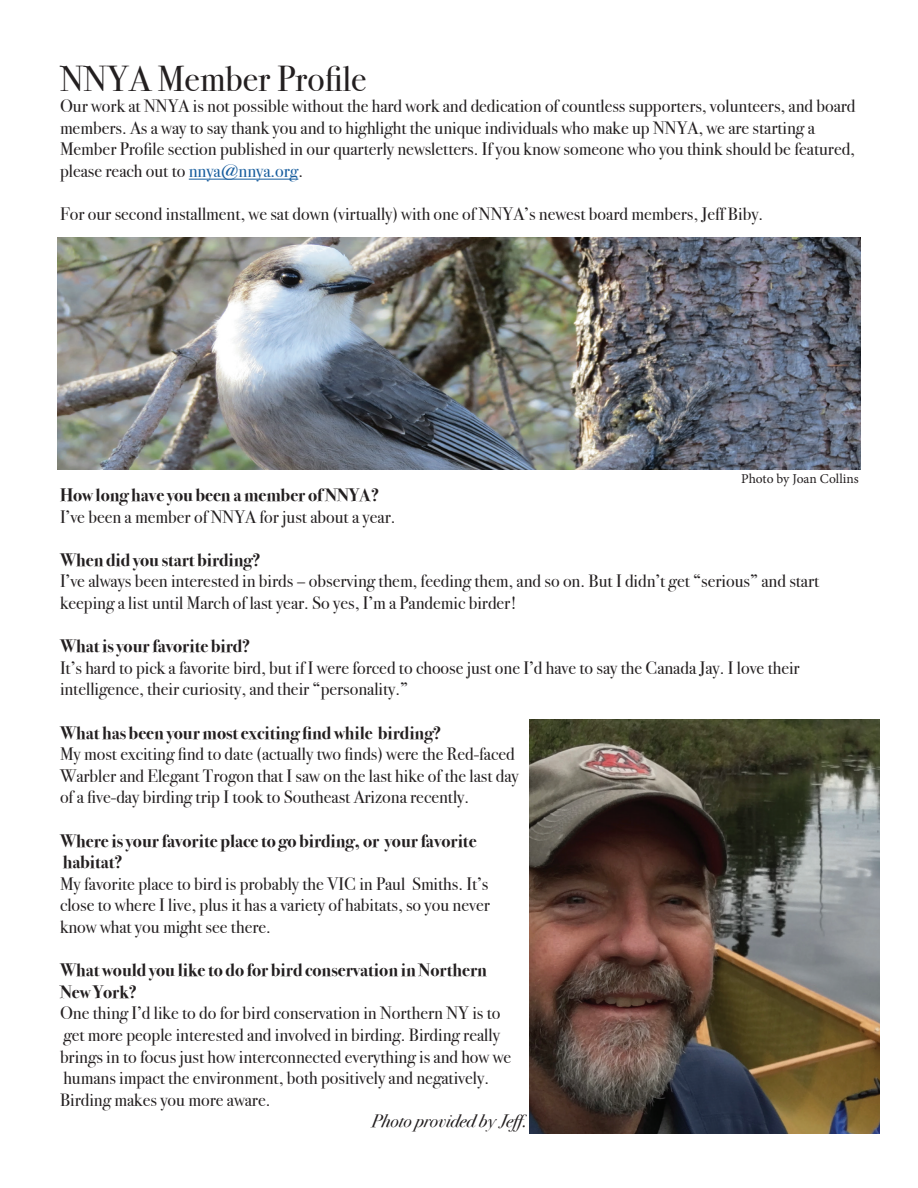
<style>
.page{position:relative;width:918px;height:1188px;background:#fff}
.page>*{position:absolute;margin:0;border:0;box-sizing:border-box;transform-origin:0 0}
.t1{font:36px "Bodoni Svty Two OSITCTT";color:#231f20}
.t2{font:18px/21.6px "Bodoni Svty Two OSITCTT";color:#231f20}
.t3{font:700 18px/21.6px "Bodoni Svty Two OSITCTT";color:#231f20}
.t4{font:italic 18px "Bodoni Svty Two OSITCTT";color:#231f20}
.t5{font:13.5px "Minion Pro";letter-spacing:-.005em;color:#231f20}
.s1{color:#175d9e}
</style>
<div class="page">
<hr style="left:189px;top:179px;width:109px;height:1px;background:#175d9e">
<img style="left:529px;top:720px;width:350px;height:414px">
<img style="left:57px;top:238px;width:803px;height:232px">
<h1 class="t1" style="left:60px;top:57px;width:308px">NNYA Member Profile</h1>
<p class="t2" style="left:60px;top:95px;width:797px">Our work at NNYA is not possible without the hard work and dedication of countless supporters, volunteers, and board members. As a way to say thank you and to highlight the unique individuals who make up NNYA, we are starting a Member Profile section published in our quarterly newsletters. If you know someone who you think should be featured, please reach out to <span class="s1">nnya@nnya.org</span>.</p>
<p class="t2" style="left:60px;top:203px;width:705px">For our second installment, we sat down (virtually) with one of NNYA’s newest board members, Jeff Biby.</p>
<p class="t5" style="left:741px;top:469px;width:119px">Photo by Joan Collins</p>
<p class="t3" style="left:60px;top:484px;width:321px">How long have you been a member of NNYA?</p>
<p class="t2" style="left:60px;top:506px;width:337px">I’ve been a member of NNYA for just about a year.</p>
<p class="t3" style="left:60px;top:549px;width:202px">When did you start birding?</p>
<p class="t2" style="left:60px;top:571px;width:761px">I’ve always been interested in birds – observing them, feeding them, and so on. But I didn’t get “serious” and start keeping a list until March of last year. So yes, I’m a Pandemic birder!</p>
<p class="t3" style="left:60px;top:636px;width:192px">What is your favorite bird?</p>
<p class="t2" style="left:60px;top:657px;width:741px">It’s hard to pick a favorite bird, but if I were forced to choose just one I’d have to say the Canada Jay. I love their intelligence, their curiosity, and their “personality.”</p>
<p class="t3" style="left:60px;top:722px;width:383px">What has been your most exciting find while birding?</p>
<p class="t2" style="left:60px;top:743px;width:460px">My most exciting find to date (actually two finds) were the Red-faced<br>Warbler and Elegant Trogon that I saw on the last hike of the last day of a five-day birding trip I took to Southeast Arizona recently.</p>
<p class="t3" style="left:60px;top:830px;width:418px">Where is your favorite place to go birding, or your favorite habitat?</p>
<p class="t2" style="left:60px;top:873px;width:431px;text-align:justify">My favorite place to bird is probably the VIC in Paul Smiths. It’s close to where I live, plus it has a variety of habitats, so you never know what you might see there.</p>
<p class="t3" style="left:60px;top:960px;width:429px">What would you like to do for bird conservation in Northern<br>New York?</p>
<p class="t2" style="left:60px;top:1003px;width:453px">One thing I’d like to do for bird conservation in Northern NY is to get more people interested and involved in birding. Birding really brings in to focus just how interconnected everything is and how we humans impact the environment, both positively and negatively.<br>Birding makes you more aware.</p>
<p class="t4" style="left:371px;top:1110px;width:157px">Photo provided by Jeff.</p>
</div>
